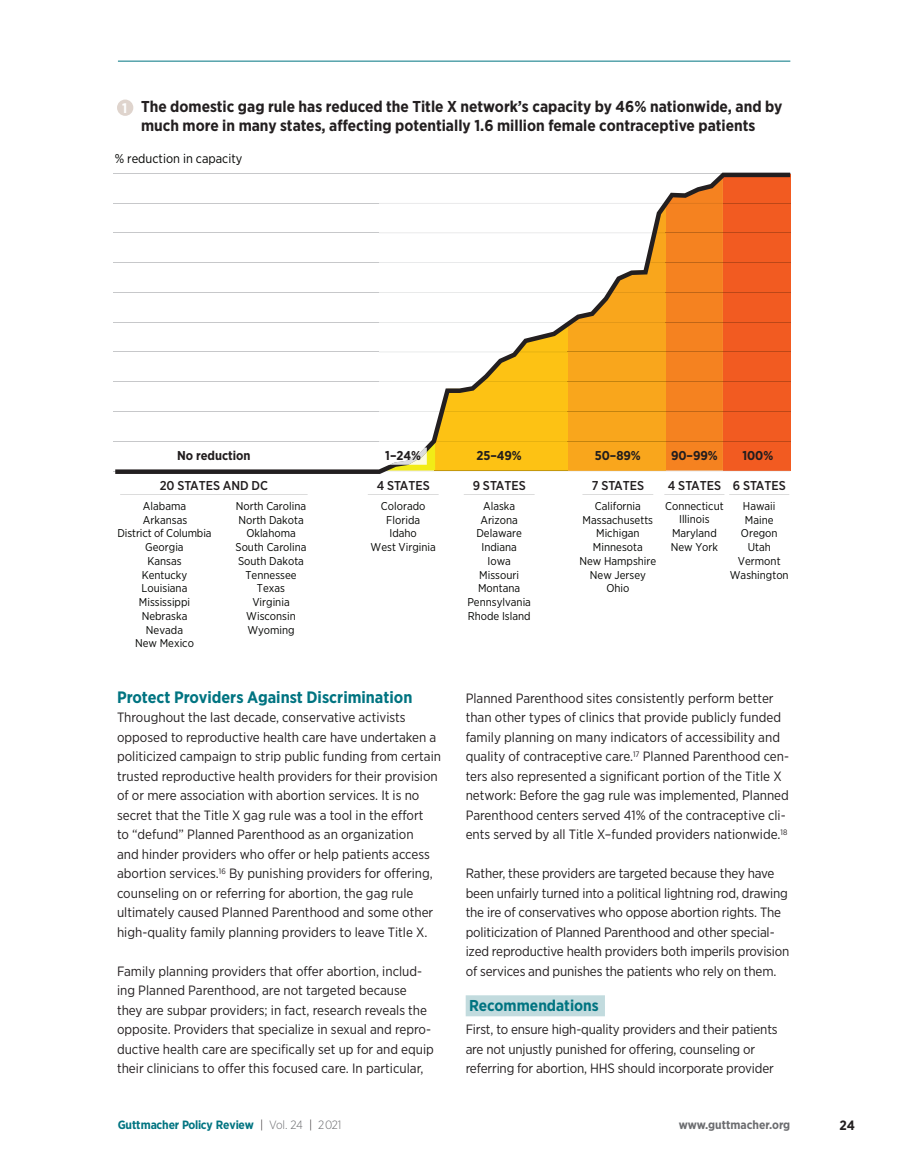
<style>
.page{position:relative;width:898px;height:1168px;background:#fff}
.page>*{position:absolute;margin:0;border:0;box-sizing:border-box;transform-origin:0 0}
.Subhead_1{font:700 16.5px "Gotham Narrow";color:#007481}
.Chart_subhead__spot{font:700 15.75px/18.8px "Gotham Narrow";color:#231f20}
.Subhead_1-2{font:700 15.75px "Gotham Narrow";color:#007481}
.Chart_subhead__spot-2{font:700 13.8px "Gotham Narrow";color:#fff}
.Body_copy{font:13.5px/19.5px "Gotham Narrow";color:#231f20}
.t1{font:700 13.5px "Gotham Narrow";color:#231f20}
.t2{font:500 12.75px "Gotham Narrow";color:#211d1e}
.t3{font:700 12.75px "Gotham Narrow";letter-spacing:-.005em;color:#211d1e}
.t4{font:12.75px "Gotham Narrow";color:#040503}
.t5{font:700 12px "Gotham Narrow";letter-spacing:-.01em;color:#007481}
.t6{font:700 12px "Gotham Narrow";color:#6c6d70}
.t7{font:11.25px/13.8px "Gotham Narrow";color:#040503;text-align:center}
.s1{font-size:10.8px;color:#c2dbde}
.s2{font-weight:300;color:#231f20}
.s3{font-weight:300;color:#6c6d70}
</style>
<div class="page">
<hr style="left:118px;top:61px;width:672px;height:1px;background:#007481">
<div style="left:466px;top:995px;width:139px;height:21px;background:#c2dbde"></div>
<svg style="left:120px;top:494px;width:188px;height:1px"></svg>
<svg style="left:368px;top:494px;width:71px;height:1px"></svg>
<svg style="left:464px;top:494px;width:71px;height:1px"></svg>
<svg style="left:582px;top:494px;width:71px;height:1px"></svg>
<svg style="left:664px;top:494px;width:125px;height:1px"></svg>
<hr style="left:113px;top:173px;width:677px;height:1px;background:#c7c8ca">
<hr style="left:113px;top:203px;width:266px;height:1px;background:#c7c8ca">
<hr style="left:113px;top:233px;width:266px;height:1px;background:#c7c8ca">
<hr style="left:113px;top:262px;width:266px;height:1px;background:#c7c8ca">
<hr style="left:113px;top:292px;width:266px;height:1px;background:#c7c8ca">
<hr style="left:113px;top:322px;width:266px;height:1px;background:#c7c8ca">
<hr style="left:113px;top:352px;width:266px;height:1px;background:#c7c8ca">
<hr style="left:113px;top:381px;width:266px;height:1px;background:#c7c8ca">
<hr style="left:113px;top:411px;width:266px;height:1px;background:#c7c8ca">
<hr style="left:113px;top:441px;width:266px;height:1px;background:#c7c8ca">
<svg style="left:115px;top:173px;width:675px;height:301px"></svg>
<hr style="left:376px;top:447px;width:3px;height:18px;background:#fff">
<svg style="left:379px;top:178px;width:411px;height:294px"></svg>
<div style="left:117px;top:100px;width:16px;height:16px;background:#dfd4cd;border-radius:50%"></div>
<p class="Chart_subhead__spot-2" style="left:122px;top:99px;width:7px">1</p>
<p class="Chart_subhead__spot" style="left:141px;top:97px;width:643px">The domestic gag rule has reduced the Title X network’s capacity by 46% nationwide, and by much more in many states, affecting potentially 1.6 million female contraceptive patients</p>
<p class="t4" style="left:115px;top:151px;width:129px">% reduction in capacity</p>
<p class="t3" style="left:177px;top:447px;width:75px">No reduction</p>
<p class="t3" style="left:385px;top:447px;width:37px">1–24%</p>
<p class="t3" style="left:476px;top:447px;width:47px">25–49%</p>
<p class="t3" style="left:595px;top:447px;width:48px">50–89%</p>
<p class="t3" style="left:742px;top:447px;width:32px">100%</p>
<p class="t3" style="left:671px;top:447px;width:48px">90–99%</p>
<p class="t2" style="left:160px;top:477px;width:110px">20 STATES AND DC</p>
<p class="t2" style="left:377px;top:477px;width:55px">4 STATES</p>
<p class="t2" style="left:473px;top:477px;width:54px">9 STATES</p>
<p class="t2" style="left:592px;top:477px;width:54px">7 STATES</p>
<p class="t2" style="left:668px;top:477px;width:119px">4 STATES 6 STATES</p>
<p class="t7" style="left:118px;top:499px;width:95px">Alabama<br>Arkansas<br>District of Columbia</p>
<p class="t7" style="left:139px;top:567px;width:53px;text-align:left">Kentucky<br>Louisiana<br>Mississippi<br>Nebraska</p>
<p class="t7" style="left:135px;top:636px;width:60px">New Mexico</p>
<p class="t7" style="left:145px;top:540px;width:40px">Georgia</p>
<p class="t7" style="left:147px;top:554px;width:36px">Kansas</p>
<p class="t7" style="left:146px;top:622px;width:39px">Nevada</p>
<p class="t7" style="left:236px;top:499px;width:72px">North Carolina</p>
<p class="t7" style="left:235px;top:512px;width:73px">North Dakota<br>Oklahoma<br>South Carolina<br>South Dakota<br>Tennessee<br>Texas<br>Virginia</p>
<p class="t7" style="left:247px;top:622px;width:49px">Wyoming</p>
<p class="t7" style="left:246px;top:609px;width:51px">Wisconsin</p>
<p class="t7" style="left:381px;top:499px;width:46px">Colorado<br>Florida</p>
<p class="t7" style="left:389px;top:526px;width:29px">Idaho</p>
<p class="t7" style="left:370px;top:540px;width:67px">West Virginia</p>
<p class="Subhead_1" style="left:117px;top:686px;width:297px">Protect Providers Against Discrimination</p>
<p class="Body_copy" style="left:117px;top:707px;width:325px">Throughout the last decade, conservative activists opposed to reproductive health care have undertaken a politicized campaign to strip public funding from certain trusted reproductive health providers for their provision of or mere association with abortion services. It is no secret that the Title X gag rule was a tool in the effort<br>to “defund” Planned Parenthood as an organization<br>and hinder providers who offer or help patients access abortion services.<sup>16</sup> By punishing providers for offering, counseling on or referring for abortion, the gag rule ultimately caused Planned Parenthood and some other high-quality family planning providers to leave Title X.</p>
<p class="Body_copy" style="left:117px;top:961px;width:318px">Family planning providers that offer abortion, includ&shy;ing Planned Parenthood, are not targeted because they are subpar providers; in fact, research reveals the opposite. Providers that specialize in sexual and repro&shy;ductive health care are specifically set up for and equip their clinicians to offer this focused care. In particular,</p>
<p class="t7" style="left:476px;top:499px;width:47px">Alaska<br>Arizona<br>Delaware<br>Indiana<br>Iowa<br>Missouri<br>Montana</p>
<p class="t7" style="left:467px;top:595px;width:65px;text-align:left">Pennsylvania<br>Rhode Island</p>
<p class="t7" style="left:579px;top:499px;width:78px">California<br>Massachusetts<br>Michigan<br>Minnesota<br>New Hampshire<br>New Jersey<br>Ohio</p>
<p class="t7" style="left:730px;top:499px;width:60px">Hawaii<br>Maine<br>Oregon<br>Utah<br>Vermont<br>Washington</p>
<p class="t7" style="left:665px;top:499px;width:60px">Connecticut<br>Illinois<br>Maryland<br>New York</p>
<p class="Body_copy" style="left:466px;top:688px;width:325px">Planned Parenthood sites consistently perform better than other types of clinics that provide publicly funded family planning on many indicators of accessibility and quality of contraceptive care.<sup>17</sup> Planned Parenthood cen&shy;ters also represented a significant portion of the Title X network: Before the gag rule was implemented, Planned Parenthood centers served 41% of the contraceptive cli&shy;ents served by all Title X–funded providers nationwide.<sup>18</sup></p>
<p class="Body_copy" style="left:466px;top:863px;width:325px">Rather, these providers are targeted because they have been unfairly turned into a political lightning rod, drawing the ire of conservatives who oppose abortion rights. The politicization of Planned Parenthood and other special&shy;ized reproductive health providers both imperils provision of services and punishes the patients who rely on them.</p>
<p class="Subhead_1-2" style="left:469px;top:996px;width:137px">Recommendations<span class="s1">&gt;</span></p>
<p class="Body_copy" style="left:466px;top:1019px;width:313px">First, to ensure high-quality providers and their patients are not unjustly punished for offering, counseling or referring for abortion, HHS should incorporate provider</p>
<p class="t5" style="left:118px;top:1117px;width:225px">Guttmacher Policy Review <span class="s2">|</span> <span class="s3">Vol. 24</span> <span class="s2">|</span> <span class="s3">2021</span></p>
<p class="t6" style="left:679px;top:1117px;width:113px">www.guttmacher.org</p>
<p class="t1" style="left:839px;top:1116px;width:17px">24</p>
</div>
